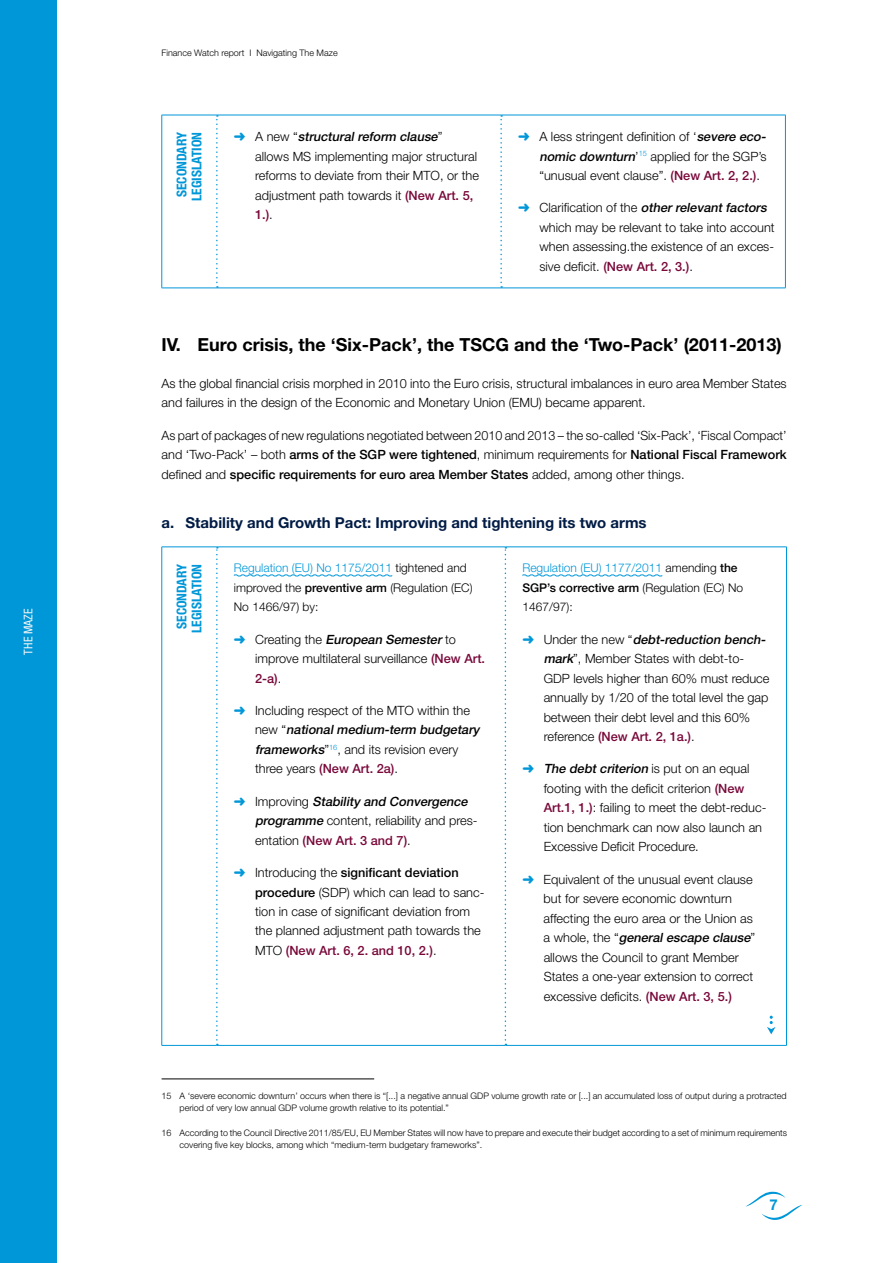
<style>
.page{position:relative;width:893px;height:1263px;background:#fff}
.page>*{position:absolute;margin:0;border:0;box-sizing:border-box;transform-origin:0 0}
.t1{font:700 18px "Helvetica Neue LT Std";color:#000}
.t2{font:700 15px "Helvetica Neue LT Std";color:#001b44}
.t3{font:700 15px "Helvetica Neue LT Std";color:#0097d8}
.t4{font:700 condensed 13.5px/15px "Helvetica Neue LT Std";color:#0097d8}
.t5{font:300 12.75px/19.5px "Helvetica Neue LT Std";color:#000}
.t6{font:300 12px/19.5px "Helvetica Neue LT Std";color:#000}
.t7{font:condensed 12px "Helvetica Neue LT Std";color:#f5f5f5}
.t8{font:300 9px/12px "Helvetica Neue LT Std";color:#000}
.s1{color:#0097d8}
.s2{font-weight:500;font-style:italic}
.s3{font-weight:500;color:#79083a}
.s4{font-weight:500}
</style>
<div class="page">
<svg style="left:746px;top:1192px;width:56px;height:28px"></svg>
<div style="left:0;top:0;width:56px;height:1263px;background:#0097d8"></div>
<svg style="left:500px;top:116px;width:2px;height:172px"></svg>
<hr style="left:217px;top:288px;width:284px;height:1px;background:#0097d8">
<hr style="left:501px;top:288px;width:285px;height:1px;background:#0097d8">
<hr style="left:217px;top:115px;width:284px;height:1px;background:#0097d8">
<hr style="left:501px;top:115px;width:285px;height:1px;background:#0097d8">
<hr style="left:162px;top:115px;width:55px;height:1px;background:#0097d8">
<hr style="left:162px;top:115px;width:1px;height:173px;background:#0097d8">
<hr style="left:162px;top:288px;width:55px;height:1px;background:#0097d8">
<svg style="left:216px;top:115px;width:2px;height:173px"></svg>
<hr style="left:785px;top:115px;width:1px;height:173px;background:#0097d8">
<hr style="left:217px;top:547px;width:288px;height:1px;background:#0097d8">
<hr style="left:505px;top:547px;width:282px;height:1px;background:#0097d8">
<hr style="left:786px;top:547px;width:1px;height:498px;background:#0097d8">
<hr style="left:217px;top:1045px;width:288px;height:1px;background:#0097d8">
<hr style="left:505px;top:1045px;width:282px;height:1px;background:#0097d8">
<svg style="left:505px;top:547px;width:1px;height:498px"></svg>
<hr style="left:162px;top:547px;width:55px;height:1px;background:#0097d8">
<hr style="left:162px;top:547px;width:1px;height:498px;background:#0097d8">
<hr style="left:162px;top:1045px;width:55px;height:1px;background:#0097d8">
<svg style="left:216px;top:547px;width:2px;height:498px"></svg>
<svg style="left:233px;top:574px;width:160px;height:3px"></svg>
<svg style="left:522px;top:574px;width:141px;height:3px"></svg>
<hr style="left:162px;top:1079px;width:212px;height:1px;background:#000">
<svg style="left:767px;top:1016px;width:8px;height:18px"></svg>
<p class="t7" style="left:21px;top:654px;width:47px;rotate:-90deg">THE MAZE</p>
<p class="t8" style="left:162px;top:47px;width:178px">Finance Watch report I Navigating The Maze</p>
<p class="t4" style="left:174px;top:201px;width:70px;rotate:-90deg">SECONDARY<br>LEGISLATION</p>
<p class="t5" style="left:255px;top:127px;width:225px;text-indent:-21px"><span class="s1">➜</span> A n e w “ <span class="s2">structural reform clause</span>” allows MS implementing major structural reforms to deviate from their MTO, or the adjustment path towards it <span class="s3">(New Art. 5,<br>1.)</span>.</p>
<p class="t5" style="left:539px;top:127px;width:230px;text-indent:-21px"><span class="s1">➜</span> A less stringent definition of ‘<span class="s2">severe eco&shy;nomic downturn</span>’<sup>15</sup> applied for the SGP’s “unusual event clause”. <span class="s3">(New Art. 2, 2.)</span>.</p>
<p class="t5" style="left:539px;top:198px;width:237px;text-indent:-21px"><span class="s1">➜</span> C l a r i fi c at i o n o f t h e <span class="s2">other relevant factors </span>which may be relevant to take into account when assessing.the existence of an exces&shy;sive deficit. <span class="s3">(New Art. 2, 3.)</span>.</p>
<h1 class="t1" style="left:162px;top:334px;width:622px">IV. Euro crisis, the ‘Six-Pack’, the TSCG and the ‘Two-Pack’ (2011-2013)</h1>
<p class="t5" style="left:162px;top:373px;width:627px">As the global financial crisis morphed in 2010 into the Euro crisis, structural imbalances in euro area Member States and failures in the design of the Economic and Monetary Union (EMU) became apparent.</p>
<p class="t5" style="left:162px;top:425px;width:627px;text-align:justify">As part of packages of new regulations negotiated between 2010 and 2013 – the so-called ‘Six-Pack’, ‘Fiscal Compact’ and ‘Two-Pack’ – both <span class="s4">arms of the SGP were tightened</span>, minimum requirements for <span class="s4">National Fiscal Framework </span>defined and <span class="s4">specific requirements for euro area Member States</span> added, among other things.</p>
<p class="t2" style="left:162px;top:513px;width:487px">a. Stability and Growth Pact: Improving and tightening its two arms</p>
<p class="t4" style="left:174px;top:633px;width:70px;rotate:-90deg">SECONDARY<br>LEGISLATION</p>
<p class="t6" style="left:234px;top:558px;width:240px"><span class="s1">Regulation (EU) No 1175/2011</span> tightened and improved the <span class="s4">preventive arm</span> (Regulation (EC)<br>No 1466/97) by:</p>
<p class="t5" style="left:255px;top:629px;width:232px;text-indent:-21px"><span class="s1">➜</span> C re at i n g t h e <span class="s2">European Semester</span> t o improve multilateral surveillance <span class="s3">(New Art.<br>2-a)</span>.</p>
<p class="t5" style="left:255px;top:700px;width:226px;text-indent:-21px"><span class="s1">➜</span> Including respect of the MTO within the n e w “ <span class="s2">national medium-term budgetary frameworks</span>”<sup>16</sup>, and its revision every three years <span class="s3">(New Art. 2a)</span>.</p>
<p class="t5" style="left:255px;top:791px;width:224px;text-indent:-21px"><span class="s1">➜</span> I m p ro v i n g <span class="s2">Stability and Convergence programme</span> content, reliability and pres&shy;entation <span class="s3">(New Art. 3 and 7)</span>.</p>
<p class="t5" style="left:255px;top:862px;width:231px;text-indent:-21px"><span class="s1">➜</span> Introducing the <span class="s4">significant deviation procedure</span> (SDP) which can lead to sanc&shy;tion in case of significant deviation from the planned adjustment path towards the MTO <span class="s3">(New Art. 6, 2. and 10, 2.)</span>.</p>
<p class="t6" style="left:522px;top:558px;width:222px"><span class="s1">Regulation (EU) 1177/2011</span> amending <span class="s4">the<br>SGP’s corrective arm</span> (Regulation (EC) No<br>1467/97):</p>
<p class="t5" style="left:544px;top:629px;width:227px;text-indent:-21px"><span class="s1">➜</span> U n d e r t h e n ew “ <span class="s2">debt-reduction bench&shy;mark</span>”, Member States with debt-to-GDP levels higher than 60% must reduce annually by 1/20 of the total level the gap between their debt level and this 60% reference <span class="s3">(New Art. 2, 1a.)</span>.</p>
<p class="t5" style="left:544px;top:759px;width:224px;text-indent:-21px"><span class="s1">➜</span> <span class="s2">The debt criterion</span> i s p u t o n a n e q u a l footing with the deficit criterion <span class="s3">(New Art.1, 1.)</span>: failing to meet the debt-reduc&shy;tion benchmark can now also launch an Excessive Deficit Procedure.</p>
<p class="t5" style="left:544px;top:869px;width:213px;text-indent:-21px"><span class="s1">➜</span> Equivalent of the unusual event clause but for severe economic downturn affecting the euro area or the Union as a w h o l e , t h e “ <span class="s2">general escape clause</span>” allows the Council to grant Member States a one-year extension to correct excessive deficits. <span class="s3">(New Art. 3, 5.)</span></p>
<p class="t8" style="left:180px;top:1090px;width:609px;text-indent:-18px">15 A ‘severe economic downturn’ occurs when there is “[...] a negative annual GDP volume growth rate or [...] an accumulated loss of output during a protracted period of very low annual GDP volume growth relative to its potential.”</p>
<p class="t8" style="left:180px;top:1127px;width:609px;text-indent:-18px">16 According to the Council Directive 2011/85/EU, EU Member States will now have to prepare and execute their budget according to a set of minimum requirements covering five key blocks, among which “medium-term budgetary frameworks”.</p>
<p class="t3" style="left:769px;top:1196px;width:10px">7</p>
</div>
